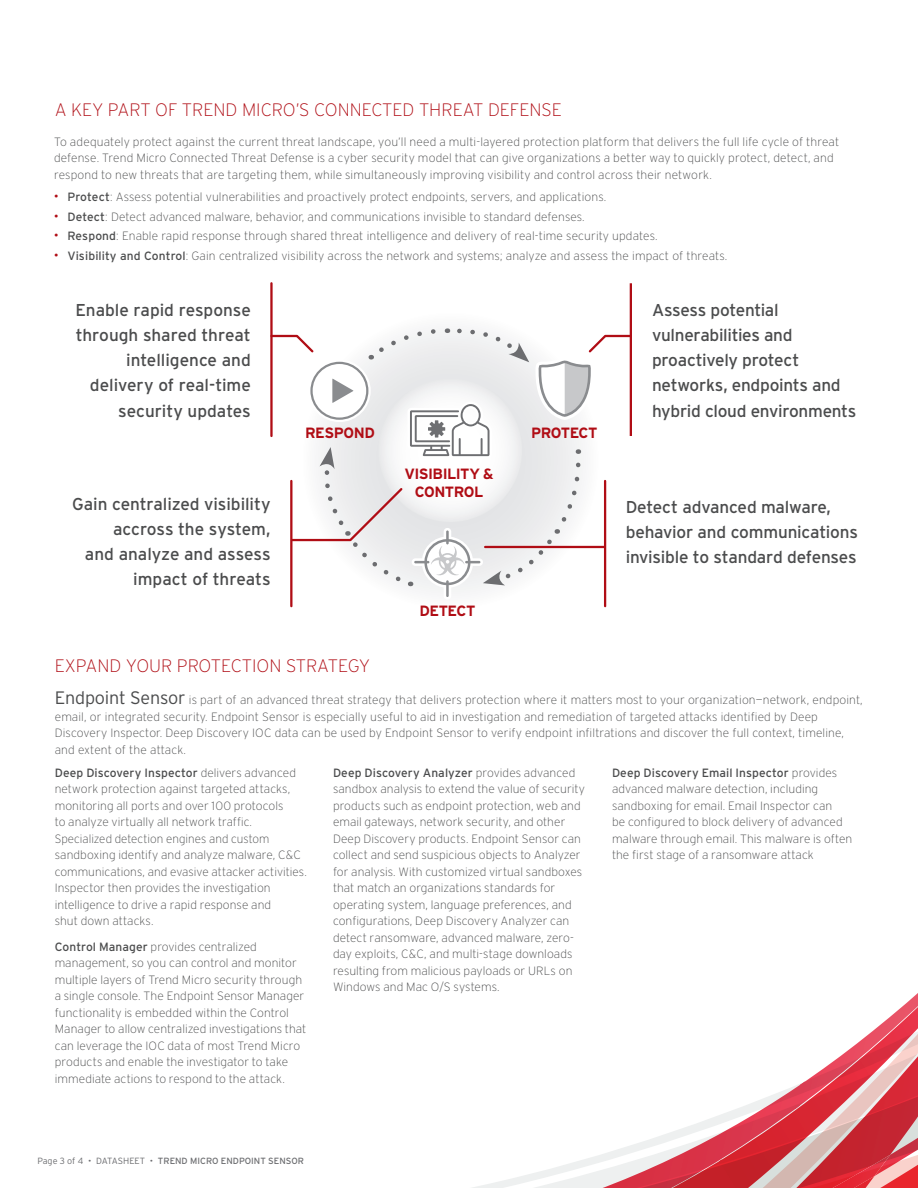
<style>
.page{position:relative;width:918px;height:1188px;background:#fff}
.page>*{position:absolute;margin:0;border:0;box-sizing:border-box;transform-origin:0 0}
.t1{font:200 18px "Interstate";color:#b00d15}
.t2{font:17.1px/25.2px "Interstate";letter-spacing:-.01em;color:#4b4c4d;text-align:right}
.t3{font:700 14.85px/18.3px "Interstate";letter-spacing:-.035em;color:#b00d15;text-align:center}
.t4{font:200 12px/16.5px "Interstate";letter-spacing:.005em;color:#4b4c4d}
.t5{font:9px "Interstate";color:#6c6d70}
.s1{font-weight:300;font-size:13.5px;color:#b00d15}
.s2{font-weight:400}
.s3{font-weight:300;font-size:18px}
.s4{font-weight:300}
</style>
<div class="page">
<svg style="left:472px;top:993px;width:446px;height:195px"></svg>
<hr style="left:270px;top:283px;width:3px;height:153px;background:#b00d15">
<hr style="left:290px;top:481px;width:2px;height:125px;background:#b00d15">
<hr style="left:604px;top:481px;width:2px;height:125px;background:#b00d15">
<hr style="left:630px;top:283px;width:2px;height:153px;background:#b00d15">
<svg style="left:270px;top:326px;width:360px;height:274px"></svg>
<hr style="left:485px;top:546px;width:119px;height:2px;background:#b00d15">
<h1 class="t1" style="left:55px;top:98px;width:509px">A KEY PART OF TREND MICRO’S CONNECTED THREAT DEFENSE</h1>
<p class="t4" style="left:54px;top:133px;width:787px">To adequately protect against the current threat landscape, you’ll need a multi-layered protection platform that delivers the full life cycle of threat defense. Trend Micro Connected Threat Defense is a cyber security model that can give organizations a better way to quickly protect, detect, and respond to new threats that are targeting them, while simultaneously improving visibility and control across their network.</p>
<p class="t4" style="left:54px;top:188px;width:554px"><span class="s1">•</span> <span class="s2">Protect</span>: Assess potential vulnerabilities and proactively protect endpoints, servers, and applications.</p>
<p class="t4" style="left:54px;top:208px;width:532px"><span class="s1">•</span> <span class="s2">Detect</span>: Detect advanced malware, behavior, and communications invisible to standard defenses.</p>
<p class="t4" style="left:54px;top:228px;width:605px"><span class="s1">•</span> <span class="s2">Respond</span>: Enable rapid response through shared threat intelligence and delivery of real-time security updates.</p>
<p class="t4" style="left:54px;top:248px;width:675px"><span class="s1">•</span> <span class="s2">Visibility and Control</span>: Gain centralized visibility across the network and systems; analyze and assess the impact of threats.</p>
<h2 class="t2" style="left:76px;top:297px;width:177px">Enable rapid response through shared threat intelligence and delivery of real-time security updates</h2>
<p class="t3" style="left:305px;top:424px;width:71px">RESPOND</p>
<p class="t3" style="left:531px;top:424px;width:68px">PROTECT</p>
<h2 class="t2" style="left:652px;top:297px;width:206px;text-align:left">Assess potential vulnerabilities and proactively protect networks, endpoints and hybrid cloud environments</h2>
<p class="t3" style="left:405px;top:464px;width:91px">VISIBILITY &amp;<br>CONTROL</p>
<h2 class="t2" style="left:72px;top:491px;width:200px">Gain centralized visibility accross the system,<br>and analyze and assess impact of threats</h2>
<h2 class="t2" style="left:626px;top:494px;width:234px;text-align:left">Detect advanced malware, behavior and communications invisible to standard defenses</h2>
<p class="t3" style="left:420px;top:602px;width:57px">DETECT</p>
<h1 class="t1" style="left:55px;top:655px;width:317px">EXPAND YOUR PROTECTION STRATEGY</h1>
<p class="t4" style="left:55px;top:691px;width:809px"><span class="s3">Endpoint Sensor</span> is part of an advanced threat strategy that delivers protection where it matters most to your organization—network, endpoint, email, or integrated security. Endpoint Sensor is especially useful to aid in investigation and remediation of targeted attacks identified by Deep Discovery Inspector. Deep Discovery IOC data can be used by Endpoint Sensor to verify endpoint infiltrations and discover the full context, timeline, and extent of the attack.</p>
<p class="t4" style="left:55px;top:764px;width:254px"><span class="s2">Deep Discovery Inspector</span> delivers advanced network protection against targeted attacks, monitoring all ports and over 100 protocols<br>to analyze virtually all network traffic.<br>Specialized detection engines and custom sandboxing identify and analyze malware, C&amp;C communications, and evasive attacker activities.<br>Inspector then provides the investigation intelligence to drive a rapid response and<br>shut down attacks.</p>
<p class="t4" style="left:55px;top:938px;width:253px"><span class="s2">Control Manager</span> provides centralized management, so you can control and monitor multiple layers of Trend Micro security through a single console. The Endpoint Sensor Manager functionality is embedded within the Control Manager to allow centralized investigations that can leverage the IOC data of most Trend Micro products and enable the investigator to take immediate actions to respond to the attack.</p>
<p class="t4" style="left:333px;top:764px;width:254px"><span class="s2">Deep Discovery Analyzer</span> provides advanced sandbox analysis to extend the value of security products such as endpoint protection, web and email gateways, network security, and other Deep Discovery products. Endpoint Sensor can collect and send suspicious objects to Analyzer for analysis. With customized virtual sandboxes that match an organizations standards for operating system, language preferences, and configurations, Deep Discovery Analyzer can detect ransomware, advanced malware, zero&shy;day exploits, C&amp;C, and multi-stage downloads resulting from malicious payloads or URLs on Windows and Mac O/S systems.</p>
<p class="t4" style="left:612px;top:764px;width:242px"><span class="s2">Deep Discovery Email Inspector</span> provides advanced malware detection, including sandboxing for email. Email Inspector can<br>be configured to block delivery of advanced malware through email. This malware is often the first stage of a ransomware attack</p>
<p class="t5" style="left:38px;top:1155px;width:268px"><span class="s4">Page 3 of 4 • DATASHEET •</span> TREND MICRO ENDPOINT SENSOR</p>
</div>
